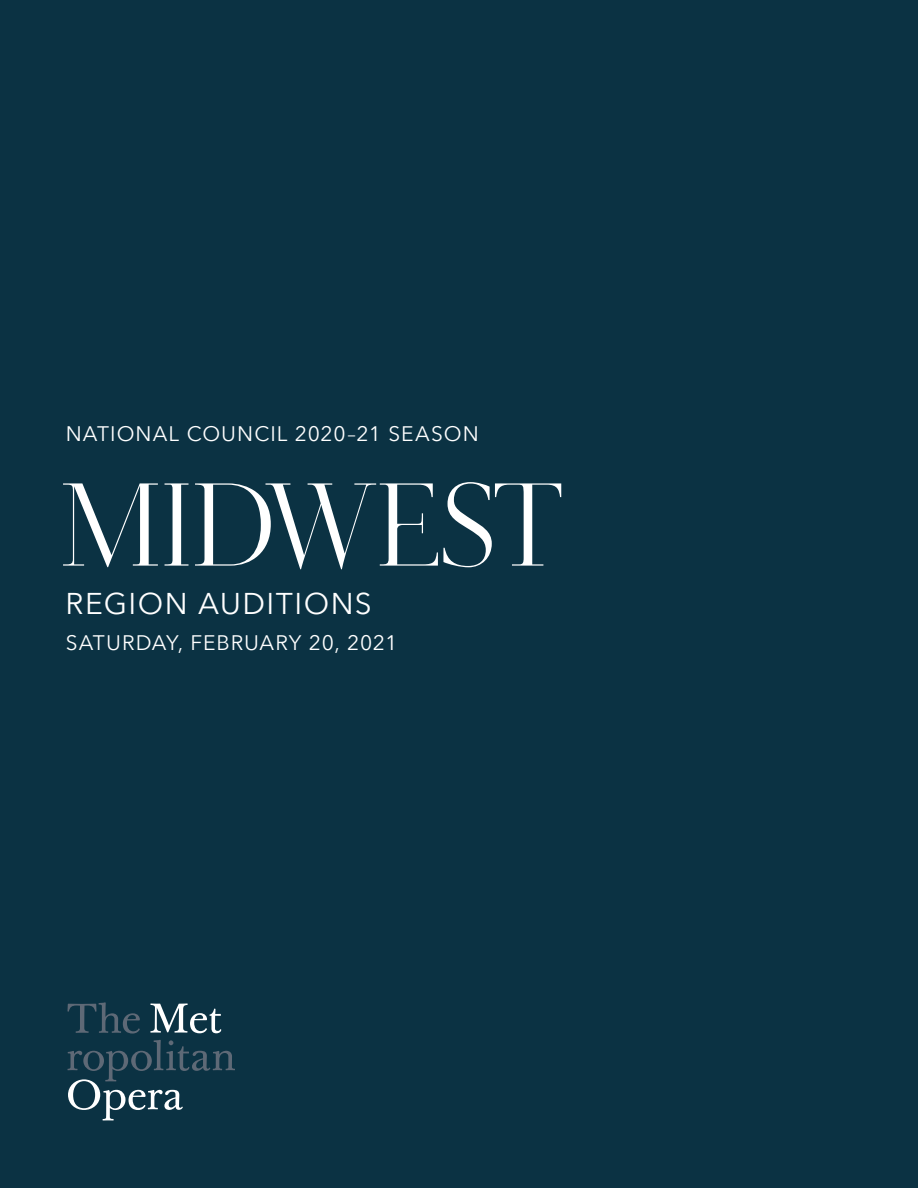
<style>
.page{position:relative;width:918px;height:1188px;background:#0b3243}
.page>*{position:absolute;margin:0;border:0;box-sizing:border-box;transform-origin:0 0}
.t1{font:123px "Didot Display";letter-spacing:-.02em;color:#fff}
.t2{font:30px "Avenir Next";letter-spacing:.045em;color:#fff}
.t3{font:21px "Avenir Next";letter-spacing:.045em;color:#fff}
</style>
<div class="page">
<svg style="left:68px;top:1002px;width:72px;height:32px"></svg>
<svg style="left:150px;top:1003px;width:71px;height:30px"></svg>
<svg style="left:68px;top:1040px;width:167px;height:80px"></svg>
<p class="t3" style="left:66px;top:420px;width:414px">NATIONAL COUNCIL 2020–21 SEASON</p>
<h1 class="t1" style="left:60px;top:443px;width:503px">MIDWEST</h1>
<h2 class="t2" style="left:66px;top:584px;width:308px">REGION AUDITIONS</h2>
<p class="t3" style="left:66px;top:629px;width:333px">SATURDAY, FEBRUARY 20, 2021</p>
</div>
